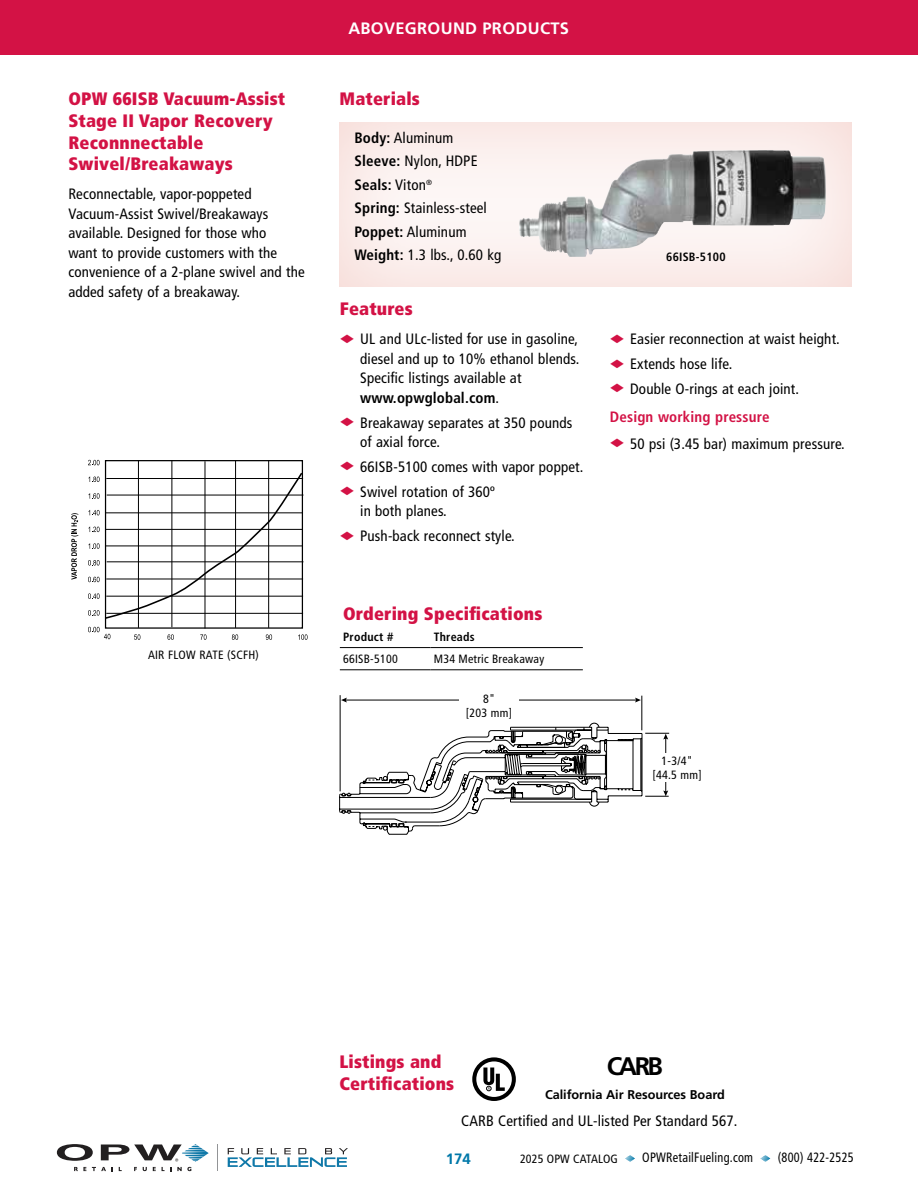
<style>
.page{position:relative;width:918px;height:1188px;background:#fff}
.page>*{position:absolute;margin:0;border:0;box-sizing:border-box;transform-origin:0 0}
.t1{font:700 25.35px "Frutiger LT Std";color:#000}
.t2{font:900 condensed 18px/21.6px "Frutiger LT Std";letter-spacing:.01em;color:#d31245}
.t3{font:700 16.5px "Frutiger LT Std";letter-spacing:.02em;color:#fff}
.t4{font:condensed 15px/19.5px "Frutiger LT Std";letter-spacing:.01em;color:#000}
.t5{font:700 15px "Frutiger LT Std";color:#0078a9}
.t6{font:condensed 13.5px "Frutiger LT Std";letter-spacing:.02em;color:#000;scale:.91 1}
.t7{font:700 12.75px "Frutiger LT Std";letter-spacing:-.005em;color:#000}
.t8{font:condensed 12px/14.4px "Frutiger LT Std";letter-spacing:.02em;color:#000;text-align:center}
.t9{font:700 condensed 12px "Frutiger LT Std";letter-spacing:.02em;color:#000}
.s1{font-weight:700}
.s2{color:#d31245}
.s3{font-weight:700;color:#d31245}
</style>
<div class="page">
<div style="left:338px;top:120px;width:516px;height:168px;background:#fff;opacity:.8"></div>
<img style="left:519px;top:151px;width:190px;height:101px">
<svg style="left:472px;top:1057px;width:44px;height:44px"></svg>
<div style="left:476px;top:1061px;width:36px;height:36px;background:#fff;border-radius:50%"></div>
<svg style="left:483px;top:1068px;width:22px;height:23px"></svg>
<hr style="left:641px;top:696px;width:1px;height:34px;background:#000">
<hr style="left:340px;top:695px;width:1px;height:96px;background:#000">
<hr style="left:345px;top:700px;width:292px;height:1px;background:#000">
<svg style="left:635px;top:698px;width:6px;height:5px"></svg>
<svg style="left:341px;top:698px;width:6px;height:5px"></svg>
<svg style="left:339px;top:722px;width:330px;height:113px"></svg>
<div style="left:643px;top:753px;width:68px;height:29px;background:#fff"></div>
<div style="left:459px;top:692px;width:60px;height:30px;background:#fff"></div>
<hr style="left:340px;top:647px;width:91px;height:1px;background:#000">
<hr style="left:431px;top:647px;width:152px;height:1px;background:#000">
<hr style="left:340px;top:669px;width:91px;height:1px;background:#000">
<hr style="left:431px;top:669px;width:152px;height:1px;background:#000">
<svg style="left:88px;top:460px;width:12px;height:6px"></svg>
<svg style="left:88px;top:627px;width:22px;height:12px"></svg>
<svg style="left:134px;top:634px;width:6px;height:6px"></svg>
<svg style="left:167px;top:634px;width:7px;height:6px"></svg>
<svg style="left:200px;top:634px;width:7px;height:6px"></svg>
<svg style="left:232px;top:634px;width:6px;height:6px"></svg>
<div style="left:105px;top:460px;width:198px;height:169px;background:#fff;border:1px solid #000"></div>
<hr style="left:138px;top:461px;width:1px;height:167px;background:#000">
<hr style="left:205px;top:461px;width:1px;height:167px;background:#000">
<hr style="left:172px;top:460px;width:1px;height:167px;background:#000">
<hr style="left:235px;top:461px;width:1px;height:167px;background:#000">
<svg style="left:266px;top:634px;width:6px;height:6px"></svg>
<svg style="left:298px;top:634px;width:10px;height:6px"></svg>
<hr style="left:268px;top:461px;width:1px;height:167px;background:#000">
<svg style="left:88px;top:472px;width:215px;height:148px"></svg>
<svg style="left:71px;top:513px;width:7px;height:67px"></svg>
<div style="left:0;top:0;width:918px;height:55px;background:#d31245"></div>
<svg style="left:57px;top:1144px;width:152px;height:27px"></svg>
<svg style="left:228px;top:1148px;width:120px;height:19px"></svg>
<svg style="left:625px;top:1155px;width:10px;height:7px"></svg>
<svg style="left:760px;top:1155px;width:10px;height:7px"></svg>
<p class="t2" style="left:68px;top:88px;width:218px">OPW 66ISB Vacuum-Assist<br>Stage II Vapor Recovery<br>Reconnnectable<br>Swivel/Breakaways</p>
<p class="t4" style="left:68px;top:184px;width:238px">Reconnectable, vapor-poppeted Vacuum-Assist Swivel/Breakaways available. Designed for those who<br>want to provide customers with the convenience of a 2-plane swivel and the added safety of a breakaway.</p>
<p class="t8" style="left:148px;top:647px;width:112px">AIR FLOW RATE (SCFH)</p>
<p class="t3" style="left:348px;top:18px;width:222px">ABOVEGROUND PRODUCTS</p>
<p class="t2" style="left:340px;top:88px;width:82px">Materials</p>
<p class="t4" style="left:354px;top:126px;width:148px;line-height:23.4px"><span class="s1">Body:</span> Aluminum<br><span class="s1">Sleeve:</span> Nylon, HDPE<br><span class="s1">Seals:</span> Viton<sup>®<br></sup><span class="s1">Spring:</span> Stainless-steel<br><span class="s1">Poppet:</span> Aluminum<br><span class="s1">Weight:</span> 1.3 lbs., 0.60 kg</p>
<p class="t2" style="left:340px;top:298px;width:74px">Features</p>
<p class="t4" style="left:360px;top:329px;width:221px;text-indent:-20px"><span class="s2">◆</span> UL and ULc-listed for use in gasoline, diesel and up to 10% ethanol blends.<br>Specific listings available at <span class="s1">www.opwglobal.com</span>.</p>
<p class="t4" style="left:360px;top:413px;width:214px;text-indent:-20px"><span class="s2">◆</span> Breakaway separates at 350 pounds of axial force.</p>
<p class="t4" style="left:340px;top:457px;width:245px"><span class="s2">◆</span> 66ISB-5100 comes with vapor poppet.</p>
<p class="t4" style="left:360px;top:482px;width:136px;text-indent:-20px"><span class="s2">◆</span> Swivel rotation of 360º in both planes.</p>
<p class="t4" style="left:340px;top:526px;width:177px"><span class="s2">◆</span> Push-back reconnect style.</p>
<p class="t2" style="left:343px;top:602px;width:201px">Ordering Specifications</p>
<p class="t9" style="left:343px;top:630px;width:52px">Product #</p>
<p class="t9" style="left:434px;top:630px;width:42px">Threads</p>
<p class="t8" style="left:343px;top:652px;width:56px">66ISB-5100</p>
<p class="t8" style="left:434px;top:652px;width:112px">M34 Metric Breakaway</p>
<p class="t8" style="left:466px;top:691px;width:48px">8"<br>[203 mm]</p>
<p class="t9" style="left:666px;top:250px;width:61px">66ISB-5100</p>
<p class="t4" style="left:610px;top:329px;width:232px"><span class="s2">◆</span> Easier reconnection at waist height.</p>
<p class="t4" style="left:610px;top:354px;width:124px"><span class="s2">◆</span> Extends hose life.</p>
<p class="t4" style="left:610px;top:375px;width:191px;line-height:27.9px"><span class="s2">◆</span> Double O-rings at each joint.<br><span class="s3">Design working pressure</span></p>
<p class="t4" style="left:610px;top:434px;width:237px"><span class="s2">◆</span> 50 psi (3.45 bar) maximum pressure.</p>
<p class="t8" style="left:653px;top:753px;width:51px">1-3/4" [44.5 mm]</p>
<p class="t2" style="left:339px;top:1051px;width:116px">Listings and<br>Certifications</p>
<h1 class="t1" style="left:607px;top:1051px;width:58px">CARB</h1>
<p class="t7" style="left:545px;top:1087px;width:181px">California Air Resources Board</p>
<p class="t4" style="left:461px;top:1111px;width:278px">CARB Certified and UL-listed Per Standard 567.</p>
<p class="t5" style="left:446px;top:1150px;width:27px">174</p>
<p class="t8" style="left:520px;top:1151px;width:99px">2025 OPW CATALOG</p>
<p class="t6" style="left:642px;top:1149px;width:123px">OPWRetailFueling.com</p>
<p class="t6" style="left:778px;top:1149px;width:85px">(800) 422-2525</p>
</div>
